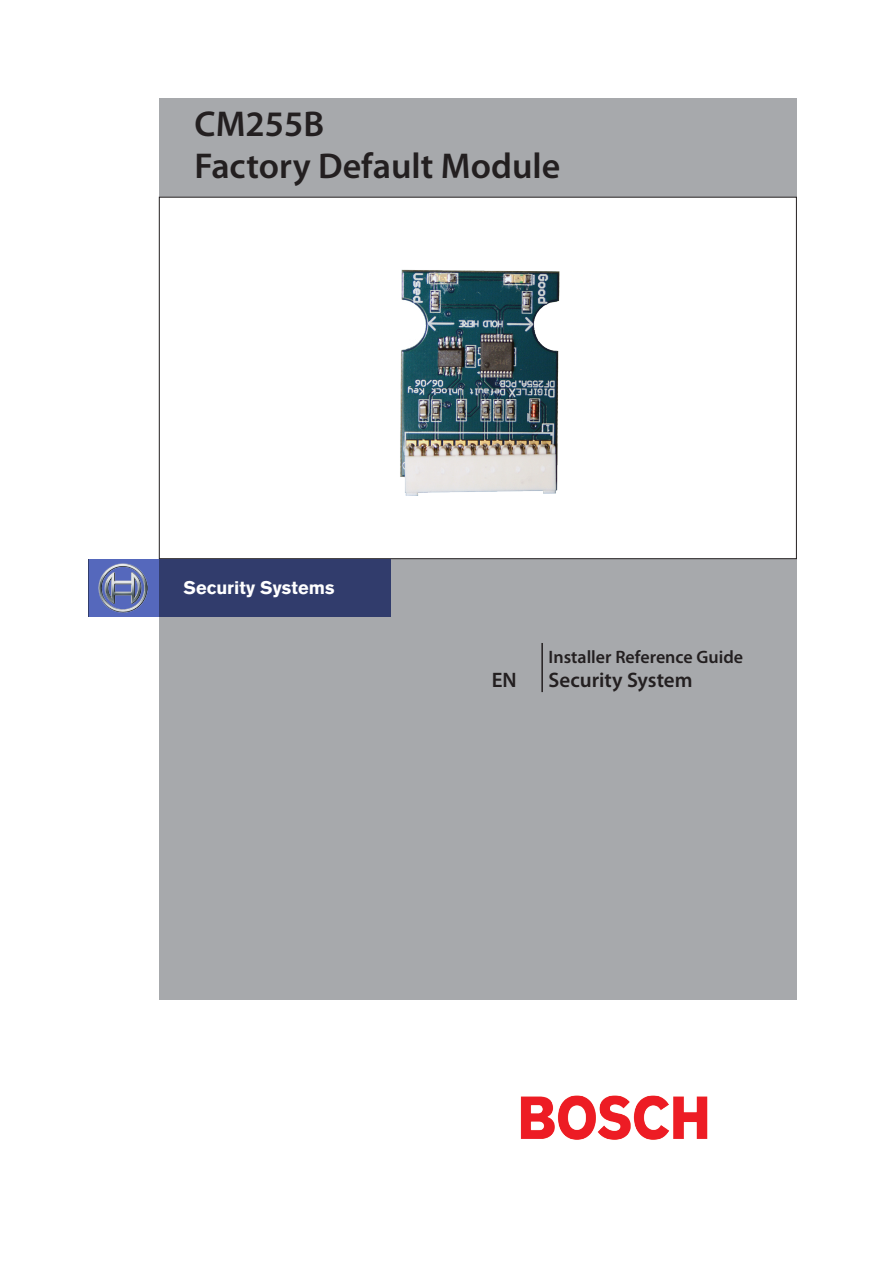
<style>
.page{position:relative;width:893px;height:1263px;background:#fff}
.page>*{position:absolute;margin:0;border:0;box-sizing:border-box;transform-origin:0 0}
.t1{font:600 36px/42px "Myriad Pro";color:#231f20}
.t2{font:600 21px "Myriad Pro";color:#231f20}
.t3{font:700 18.15px "Akzidenz Grotesk BQ";color:#fff}
.t4{font:600 18px "Myriad Pro";color:#231f20}
</style>
<div class="page">
<div style="left:159px;top:98px;width:638px;height:901px;background:#a7a9ac"></div>
<div style="left:159px;top:197px;width:637px;height:362px;background:#fff"></div>
<hr style="left:541px;top:643px;width:2px;height:49px;background:#231f20">
<div style="left:89px;top:559px;width:302px;height:57px;background:#313c6c"></div>
<div style="left:89px;top:559px;width:70px;height:57px;background:#5568bc"></div>
<img style="left:98px;top:563px;width:50px;height:50px">
<img style="left:520px;top:1095px;width:188px;height:45px">
<img style="left:400px;top:269px;width:160px;height:227px">
<p class="t1" style="left:195px;top:102px;width:367px">CM255B<br>Factory Default Module</p>
<p class="t3" style="left:184px;top:577px;width:152px">Security Systems</p>
<p class="t2" style="left:492px;top:666px;width:27px">EN</p>
<p class="t4" style="left:549px;top:645px;width:196px">Installer Reference Guide</p>
<p class="t2" style="left:549px;top:666px;width:145px">Security System</p>
</div>
